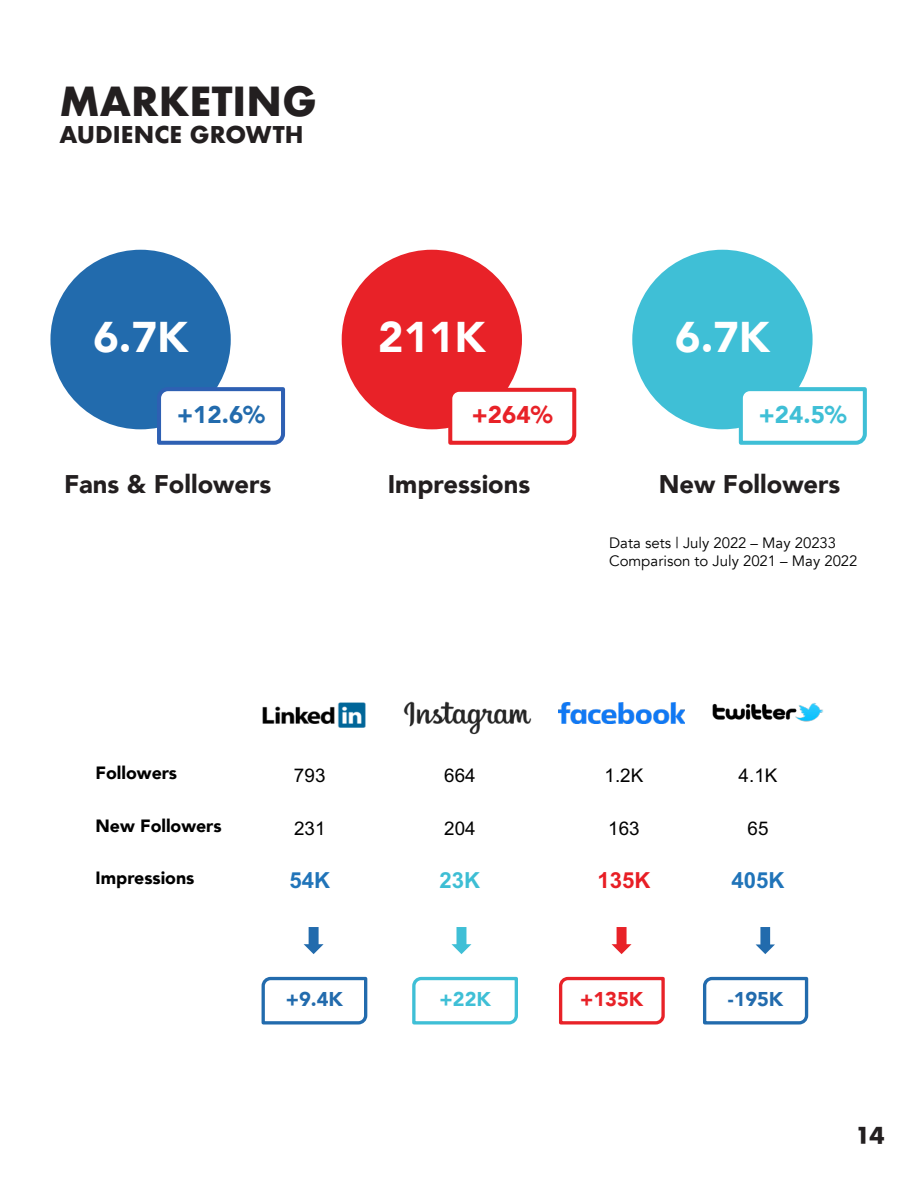
<style>
.page{position:relative;width:918px;height:1188px;background:#fff}
.page>*{position:absolute;margin:0;border:0;box-sizing:border-box;transform-origin:0 0}
.t1{font:900 42.9px "Avenir";color:#fff}
.t2{font:700 39px "Futura";color:#231f20}
.t3{font:900 25.5px "Avenir";color:#231f20}
.t4{font:800 25.5px "Function LH";color:#231f20}
.t5{font:900 24.15px "Avenir";color:#226bad}
.t6{font:900 24.15px "Avenir";color:#3fbfd6}
.t7{font:900 24.15px "Avenir";color:#e82228}
.t8{font:700 22.5px "Futura";color:#231f20}
.t9{font:700 22.2px "Arial";color:#2074b9}
.t10{font:700 22.2px "Arial";color:#e81e25}
.t11{font:700 22.2px "Arial";color:#3dbed4}
.t12{font:900 19.95px "Avenir";color:#226bad}
.t13{font:900 19.95px "Avenir";color:#e82228}
.t14{font:900 19.95px "Avenir";color:#3fbfd6}
.t15{font:18.9px "Arial";letter-spacing:.005em;color:#000}
.t16{font:900 17.7px "Avenir";color:#000}
.t17{font:15px/18px "Avenir";letter-spacing:-.005em;color:#000}
</style>
<div class="page">
<div style="left:50px;top:250px;width:181px;height:179px;background:#226bad;border-radius:50%"></div>
<svg style="left:155px;top:385px;width:131px;height:60px"></svg>
<div style="left:342px;top:250px;width:180px;height:179px;background:#e82228;border-radius:50%"></div>
<svg style="left:446px;top:386px;width:130px;height:59px"></svg>
<div style="left:632px;top:250px;width:181px;height:179px;background:#3fbfd6;border-radius:50%"></div>
<svg style="left:737px;top:385px;width:130px;height:60px"></svg>
<img style="left:262px;top:702px;width:104px;height:25px">
<img style="left:558px;top:702px;width:127px;height:21px">
<img style="left:403px;top:701px;width:129px;height:34px">
<img style="left:712px;top:703px;width:112px;height:19px">
<svg style="left:412px;top:976px;width:106px;height:49px"></svg>
<svg style="left:261px;top:976px;width:107px;height:49px"></svg>
<svg style="left:703px;top:976px;width:106px;height:49px"></svg>
<svg style="left:559px;top:976px;width:106px;height:49px"></svg>
<svg style="left:304px;top:927px;width:20px;height:27px"></svg>
<svg style="left:452px;top:927px;width:19px;height:27px"></svg>
<svg style="left:612px;top:927px;width:20px;height:27px"></svg>
<svg style="left:756px;top:927px;width:19px;height:27px"></svg>
<p class="t2" style="left:59px;top:73px;width:259px">MARKETING</p>
<p class="t8" style="left:59px;top:118px;width:246px">AUDIENCE GROWTH</p>
<p class="t1" style="left:94px;top:300px;width:96px">6.7K</p>
<p class="t5" style="left:177px;top:394px;width:89px">+12.6%</p>
<p class="t1" style="left:378px;top:300px;width:109px">211K</p>
<p class="t7" style="left:472px;top:394px;width:82px">+264%</p>
<p class="t1" style="left:675px;top:300px;width:96px">6.7K</p>
<p class="t6" style="left:759px;top:394px;width:89px">+24.5%</p>
<p class="t3" style="left:64px;top:462px;width:209px">Fans &amp; Followers</p>
<p class="t3" style="left:388px;top:462px;width:144px">Impressions</p>
<p class="t3" style="left:659px;top:462px;width:183px">New Followers</p>
<p class="t17" style="left:609px;top:534px;width:250px">Data sets | July 2022 – May 20233<br>Comparison to July 2021 – May 2022</p>
<p class="t16" style="left:96px;top:757px;width:83px">Followers</p>
<p class="t15" style="left:294px;top:762px;width:33px">793</p>
<p class="t15" style="left:444px;top:762px;width:33px">664</p>
<p class="t15" style="left:604px;top:762px;width:40px">1.2K</p>
<p class="t15" style="left:739px;top:762px;width:40px">4.1K</p>
<p class="t16" style="left:96px;top:810px;width:128px">New Followers</p>
<p class="t15" style="left:294px;top:815px;width:33px">231</p>
<p class="t15" style="left:444px;top:815px;width:33px">204</p>
<p class="t15" style="left:608px;top:815px;width:33px">163</p>
<p class="t15" style="left:748px;top:815px;width:22px">65</p>
<p class="t16" style="left:96px;top:862px;width:100px">Impressions</p>
<p class="t9" style="left:289px;top:865px;width:42px">54K</p>
<p class="t11" style="left:440px;top:865px;width:42px">23K</p>
<p class="t10" style="left:597px;top:865px;width:54px">135K</p>
<p class="t9" style="left:732px;top:865px;width:54px">405K</p>
<p class="t12" style="left:286px;top:982px;width:59px">+9.4K</p>
<p class="t14" style="left:440px;top:982px;width:53px">+22K</p>
<p class="t13" style="left:580px;top:982px;width:65px">+135K</p>
<p class="t12" style="left:728px;top:982px;width:57px">-195K</p>
<p class="t4" style="left:855px;top:1121px;width:31px">14</p>
</div>
